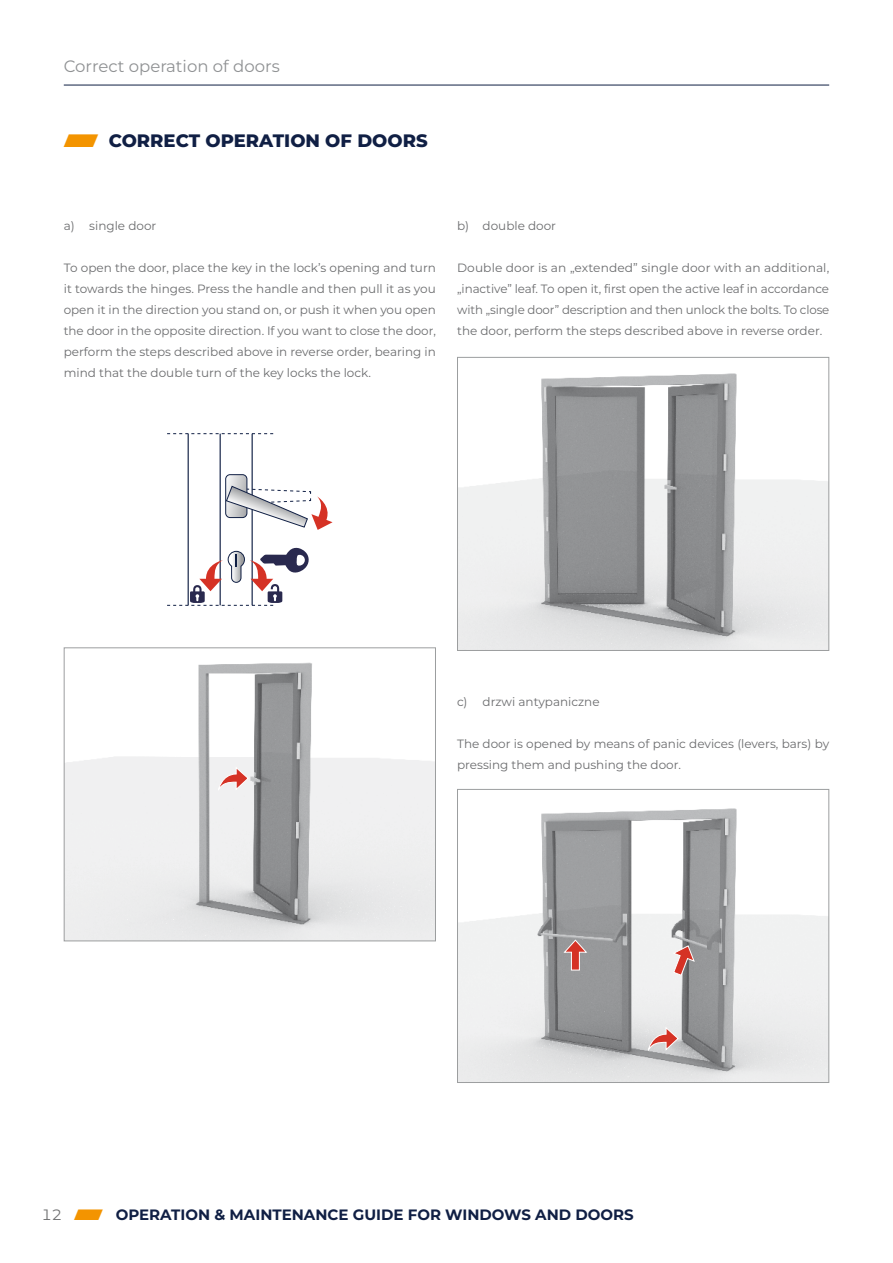
<style>
.page{position:relative;width:893px;height:1263px;background:#fff}
.page>*{position:absolute;margin:0;border:0;box-sizing:border-box;transform-origin:0 0}
.t1{font:800 18px "Aluprof Sans";color:#101f44}
.t2{font:16.5px "Aluprof Sans";color:#8f9193}
.t3{font:700 15px "Aluprof Sans";color:#101f44}
.t4{font:12px/21px "Aluprof Sans";color:#6b6c6e;text-align:justify}
.s1{color:#f39400}
.s2{font-weight:400;color:#707172}
</style>
<div class="page">
<hr style="left:64px;top:85px;width:765px;height:1px;background:#101f44">
<img style="left:66px;top:662px;width:368px;height:277px">
<div style="left:64px;top:647px;width:372px;height:294px;border:1px solid #9c9e9f"></div>
<svg style="left:217px;top:766px;width:32px;height:25px"></svg>
<img style="left:459px;top:373px;width:368px;height:276px">
<div style="left:457px;top:357px;width:372px;height:294px;border:1px solid #9c9e9f"></div>
<img style="left:459px;top:808px;width:368px;height:273px">
<div style="left:457px;top:789px;width:372px;height:294px;border:1px solid #9c9e9f"></div>
<svg style="left:563px;top:939px;width:24px;height:32px"></svg>
<svg style="left:672px;top:945px;width:23px;height:31px"></svg>
<svg style="left:647px;top:1026px;width:32px;height:25px"></svg>
<svg style="left:167px;top:433px;width:106px;height:1px"></svg>
<hr style="left:188px;top:434px;width:1px;height:171px;background:#101f44">
<hr style="left:220px;top:434px;width:1px;height:171px;background:#101f44">
<hr style="left:252px;top:434px;width:1px;height:171px;background:#101f44">
<div style="left:225px;top:474px;width:22px;height:44px;border:1px solid #101f44;border-radius:4px"></div>
<svg style="left:225px;top:475px;width:108px;height:55px"></svg>
<svg style="left:167px;top:546px;width:142px;height:60px"></svg>
<h2 class="t2" style="left:64px;top:55px;width:217px">Correct operation of doors</h2>
<h1 class="t1" style="left:64px;top:127px;width:365px"><span class="s1">⸠</span> CORRECT OPERATION OF DOORS</h1>
<p class="t4" style="left:64px;top:215px;width:94px">a) single door</p>
<p class="t4" style="left:64px;top:257px;width:374px">To open the door, place the key in the lock’s opening and turn it towards the hinges. Press the handle and then pull it as you open it in the direction you stand on, or push it when you open the door in the opposite direction. If you want to close the door, perform the steps described above in reverse order, bearing in mind that the double turn of the key locks the lock.</p>
<p class="t4" style="left:457px;top:215px;width:100px">b) double door</p>
<p class="t4" style="left:457px;top:257px;width:374px">Double door is an „extended” single door with an additional, „inactive” leaf. To open it, first open the active leaf in accordance with „single door” description and then unlock the bolts. To close the door, perform the steps described above in reverse order.</p>
<p class="t4" style="left:457px;top:691px;width:144px">c) drzwi antypaniczne</p>
<p class="t4" style="left:457px;top:733px;width:374px">The door is opened by means of panic devices (levers, bars) by pressing them and pushing the door.</p>
<p class="t3" style="left:41px;top:1204px;width:594px"><span class="s2">12</span> <span class="s1">⸠</span> OPERATION &amp; MAINTENANCE GUIDE FOR WINDOWS AND DOORS</p>
</div>
